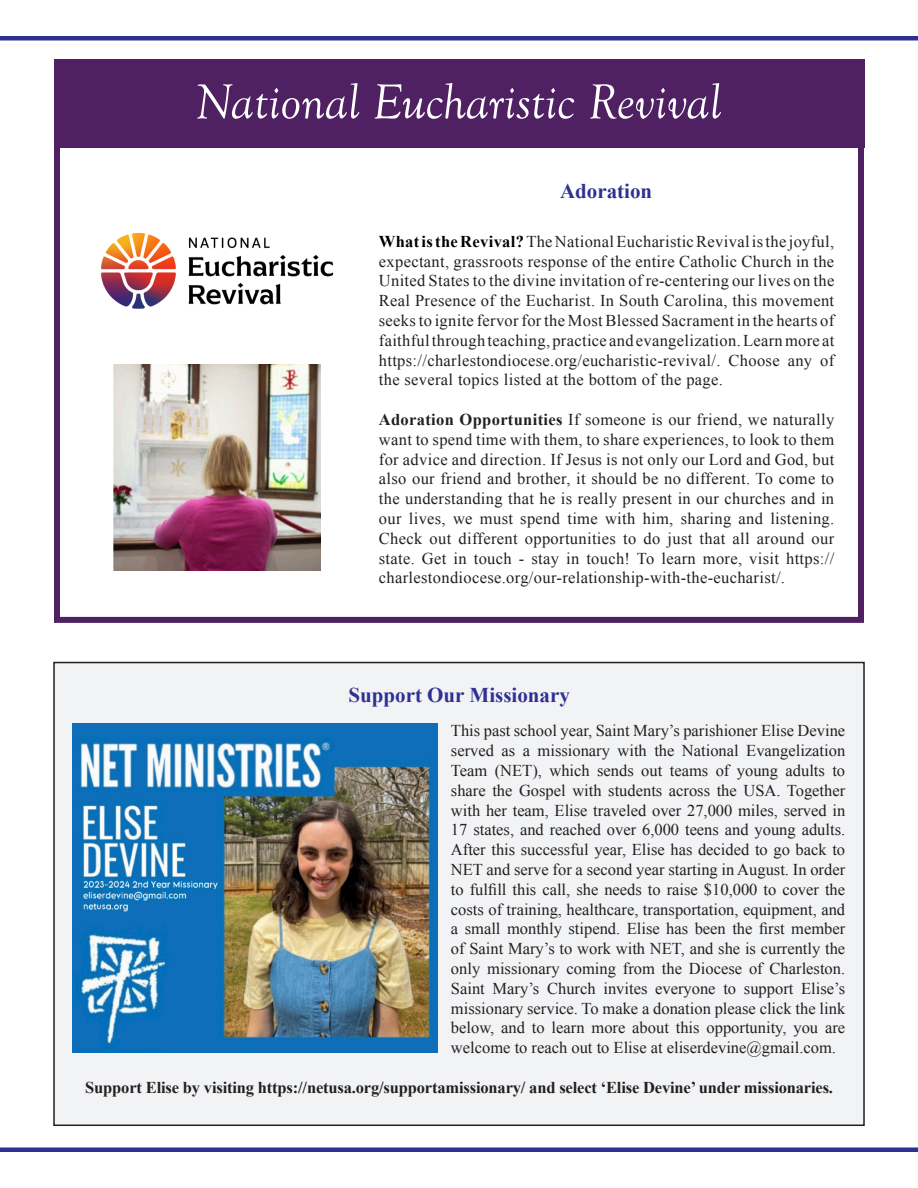
<style>
.page{position:relative;width:918px;height:1188px;background:#fff}
.page>*{position:absolute;margin:0;border:0;box-sizing:border-box;transform-origin:0 0}
.t1{font:italic 51px "Goudy Old Style T";color:#fff}
.Paragraph_Style_1{font:700 21px "Times New Roman";color:#2e3092}
.t2{font:16.5px/19.8px "Times New Roman";letter-spacing:.02em;color:#231f20;text-align:justify}
.t3{font:700 16.5px "Times New Roman";letter-spacing:-.01em;color:#231f20}
.s1{font-weight:700;color:#000}
.s2{font-weight:700}
</style>
<div class="page">
<div style="left:0;top:1147px;width:918px;height:5px;background:#2e3092"></div>
<div style="left:0;top:36px;width:918px;height:5px;background:#2e3092"></div>
<div style="left:54px;top:134px;width:810px;height:489px;border:6px solid #4f2163"></div>
<div style="left:54px;top:59px;width:810px;height:88px;background:#4f2163"></div>
<img style="left:101px;top:232px;width:233px;height:77px">
<div style="left:54px;top:663px;width:810px;height:462px;background:#f2f3f4"></div>
<div style="left:53px;top:662px;width:812px;height:464px;border:2px solid #231f20"></div>
<img style="left:73px;top:724px;width:364px;height:329px">
<img style="left:113px;top:364px;width:207px;height:207px">
<p class="t1" style="left:196px;top:74px;width:527px">National Eucharistic Revival</p>
<p class="Paragraph_Style_1" style="left:560px;top:176px;width:94px">Adoration</p>
<p class="t2" style="left:379px;top:231px;width:457px"><span class="s1">What is the Revival?</span>The National Eucharistic Revival is the joyful, expectant, grassroots response of the entire Catholic Church in the United States to the divine invitation of re-centering our lives on the Real Presence of the Eucharist. In South Carolina, this movement seeks to ignite fervor for the Most Blessed Sacrament in the hearts of faithful through teaching, practice and evangelization. Learn more at https://charlestondiocese.org/eucharistic-revival/. Choose any of the several topics listed at the bottom of the page.</p>
<p class="t2" style="left:379px;top:409px;width:457px"><span class="s2">Adoration Opportunities</span> If someone is our friend, we naturally want to spend time with them, to share experiences, to look to them for advice and direction. If Jesus is not only our Lord and God, but also our friend and brother, it should be no different. To come to the understanding that he is really present in our churches and in our lives, we must spend time with him, sharing and listening.<br>Check out different opportunities to do just that all around our state. Get in touch - stay in touch! To learn more, visit https:// charlestondiocese.org/our-relationship-with-the-eucharist/.</p>
<p class="Paragraph_Style_1" style="left:349px;top:681px;width:223px">Support Our Missionary</p>
<p class="t2" style="left:451px;top:721px;width:396px">This past school year, Saint Mary’s parishioner Elise Devine served as a missionary with the National Evangelization Team (NET), which sends out teams of young adults to share the Gospel with students across the USA. Together with her team, Elise traveled over 27,000 miles, served in 17 states, and reached over 6,000 teens and young adults.<br>After this successful year, Elise has decided to go back to NET and serve for a second year starting in August. In order to fulfill this call, she needs to raise $10,000 to cover the costs of training, healthcare, transportation, equipment, and a small monthly stipend. Elise has been the first member of Saint Mary’s to work with NET, and she is currently the only missionary coming from the Diocese of Charleston.<br>Saint Mary’s Church invites everyone to support Elise’s missionary service. To make a donation please click the link below, and to learn more about this opportunity, you are welcome to reach out to Elise at eliserdevine@gmail.com.</p>
<p class="t3" style="left:85px;top:1076px;width:749px">Support Elise by visiting https://netusa.org/supportamissionary/ and select ‘Elise Devine’ under missionaries.</p>
</div>
